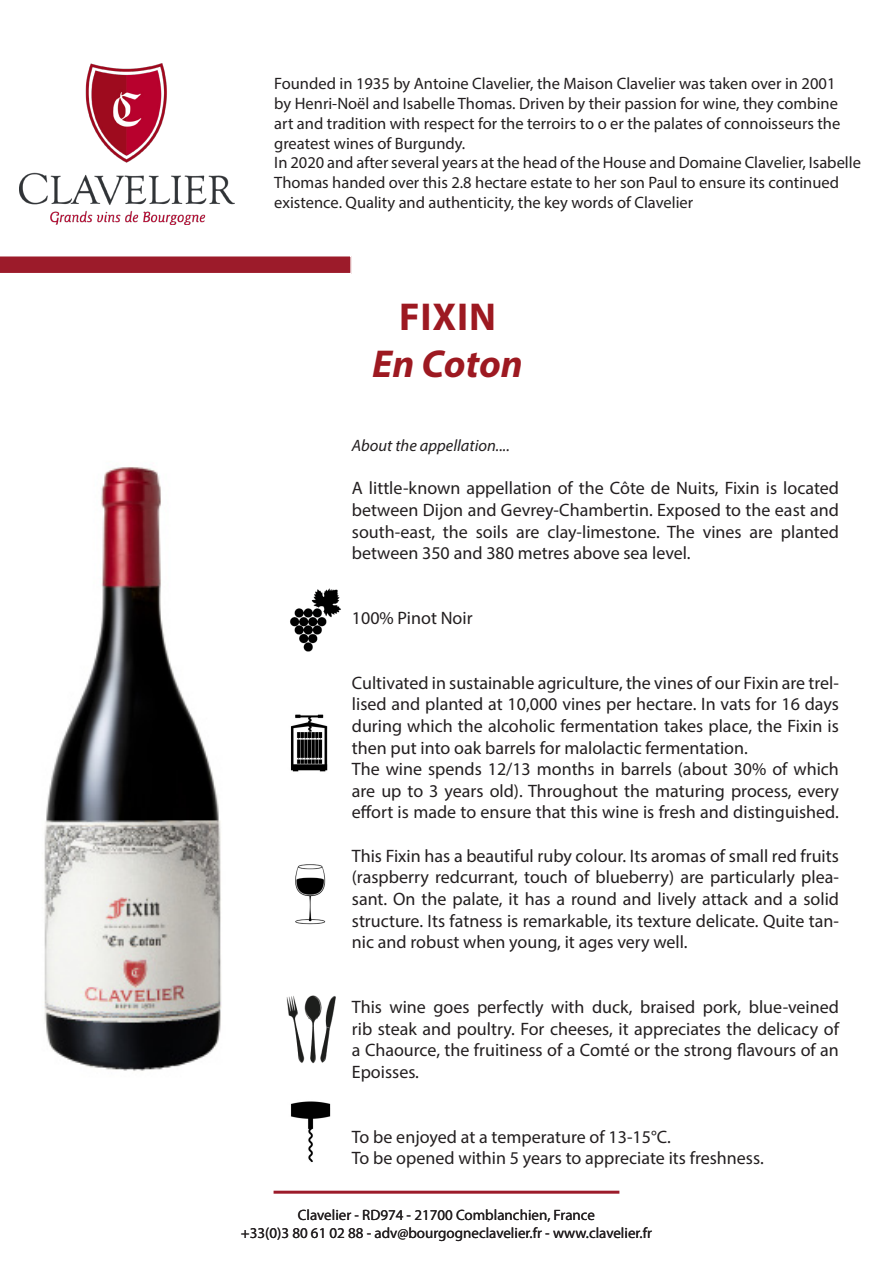
<style>
.page{position:relative;width:893px;height:1263px;background:#fff}
.page>*{position:absolute;margin:0;border:0;box-sizing:border-box;transform-origin:0 0}
.t1{font:italic 700 39px "Myriad Pro";color:#9d1921}
.t2{font:700 39px "Myriad Pro";letter-spacing:.02em;color:#9d1921}
.t3{font:18px/21.6px "Myriad Pro";color:#231f20;text-align:justify}
.t4{font:16.5px "Myriad Pro";color:#231f20}
.t5{font:italic 16.5px "Myriad Pro";color:#231f20}
.t6{font:15px "Myriad Pro";color:#231f20}
</style>
<div class="page">
<img style="left:44px;top:467px;width:178px;height:604px">
<svg style="left:0;top:256px;width:352px;height:18px;background:#a42f3d"></svg>
<img style="left:19px;top:64px;width:216px;height:161px">
<img style="left:290px;top:588px;width:51px;height:64px">
<img style="left:286px;top:995px;width:50px;height:69px">
<img style="left:295px;top:864px;width:31px;height:61px">
<img style="left:290px;top:714px;width:38px;height:58px">
<img style="left:290px;top:1101px;width:41px;height:61px">
<hr style="left:274px;top:1191px;width:345px;height:3px;background:#9c1b2a">
<p class="t4" style="left:274px;top:74px;width:563px">Founded in 1935 by Antoine Clavelier, the Maison Clavelier was taken over in 2001</p>
<p class="t4" style="left:274px;top:93px;width:565px">by Henri-Noël and Isabelle Thomas. Driven by their passion for wine, they combine</p>
<p class="t4" style="left:274px;top:113px;width:568px">art and tradition with respect for the terroirs to o er the palates of connoisseurs the</p>
<p class="t4" style="left:274px;top:133px;width:193px">greatest wines of Burgundy.</p>
<p class="t4" style="left:274px;top:153px;width:588px">In 2020 and after several years at the head of the House and Domaine Clavelier, Isabelle</p>
<p class="t4" style="left:274px;top:173px;width:566px">Thomas handed over this 2.8 hectare estate to her son Paul to ensure its continued</p>
<p class="t4" style="left:274px;top:192px;width:420px">existence. Quality and authenticity, the key words of Clavelier</p>
<p class="t2" style="left:399px;top:291px;width:98px">FIXIN</p>
<p class="t1" style="left:372px;top:338px;width:152px">En Coton</p>
<p class="t5" style="left:352px;top:435px;width:159px">About the appellation....</p>
<p class="t3" style="left:352px;top:477px;width:489px">A little-known appellation of the Côte de Nuits, Fixin is located between Dijon and Gevrey-Chambertin. Exposed to the east and south-east, the soils are clay-limestone. The vines are planted between 350 and 380 metres above sea level.</p>
<p class="t3" style="left:352px;top:607px;width:122px">100% Pinot Noir</p>
<p class="t3" style="left:352px;top:672px;width:489px">Cultivated in sustainable agriculture, the vines of our Fixin are trel&shy;lised and planted at 10,000 vines per hectare. In vats for 16 days during which the alcoholic fermentation takes place, the Fixin is then put into oak barrels for malolactic fermentation.</p>
<p class="t3" style="left:352px;top:758px;width:489px">The wine spends 12/13 months in barrels (about 30% of which are up to 3 years old). Throughout the maturing process, every effort is made to ensure that this wine is fresh and distinguished.</p>
<p class="t3" style="left:352px;top:844px;width:489px">This Fixin has a beautiful ruby colour. Its aromas of small red fruits (raspberry redcurrant, touch of blueberry) are particularly plea&shy;sant. On the palate, it has a round and lively attack and a solid structure. Its fatness is remarkable, its texture delicate. Quite tan&shy;nic and robust when young, it ages very well.</p>
<p class="t3" style="left:352px;top:996px;width:489px">This wine goes perfectly with duck, braised pork, blue-veined rib steak and poultry. For cheeses, it appreciates the delicacy of a Chaource, the fruitiness of a Comté or the strong flavours of an Epoisses.</p>
<p class="t3" style="left:352px;top:1125px;width:320px">To be enjoyed at a temperature of 13-15°C.</p>
<p class="t3" style="left:352px;top:1147px;width:413px">To be opened within 5 years to appreciate its freshness.</p>
<p class="t6" style="left:298px;top:1206px;width:299px">Clavelier - RD974 - 21700 Comblanchien, France</p>
<p class="t6" style="left:241px;top:1224px;width:413px">+33(0)3 80 61 02 88 - adv@bourgogneclavelier.fr - www.clavelier.fr</p>
</div>
